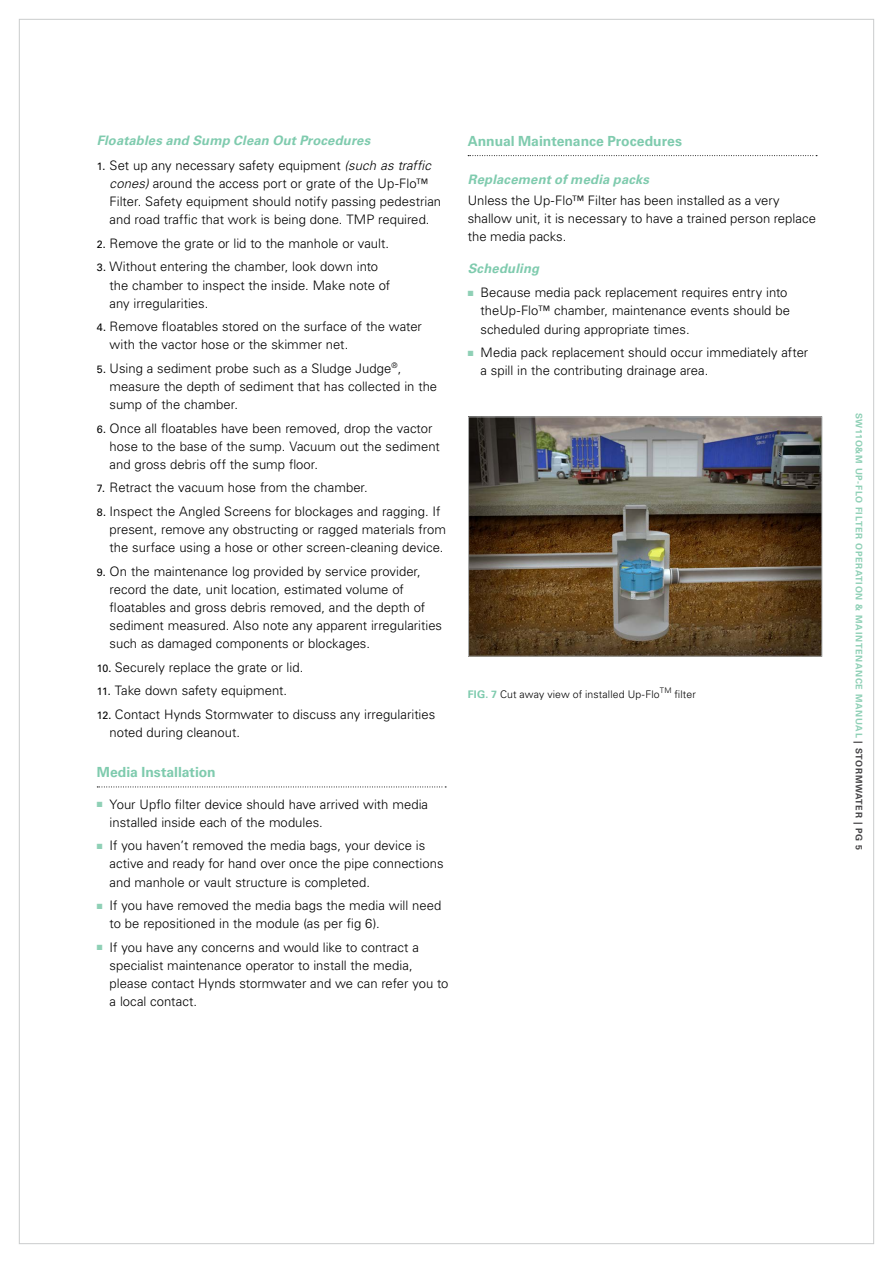
<style>
.page{position:relative;width:893px;height:1263px;background:#fff}
.page>*{position:absolute;margin:0;border:0;box-sizing:border-box;transform-origin:0 0}
.t1{font:700 13.95px "Univers LT Std";color:#7fcbae}
.t2{font:300 13.05px/18.1px "Univers LT Std";color:#000}
.t3{font:italic 700 13.05px "Univers LT Std";letter-spacing:.01em;color:#7fcbae}
.t4{font:300 10.5px "Univers LT Std";letter-spacing:.015em;color:#000}
.t5{font:700 9px "Univers LT Std";letter-spacing:.08em;color:#8fd0b6}
.s1{font-weight:400;font-size:10.65px}
.s2{font-style:italic}
.s3{color:#8fd0b6}
.s4{font-weight:700;color:#7fcbae}
.s5{color:#464547}
</style>
<div class="page">
<svg style="left:97px;top:786px;width:349px;height:1px"></svg>
<svg style="left:468px;top:155px;width:349px;height:1px"></svg>
<img style="left:470px;top:419px;width:350px;height:235px">
<div style="left:468px;top:417px;width:354px;height:239px;border:1px solid #afb1b1"></div>
<p class="t3" style="left:97px;top:133px;width:275px">Floatables and Sump Clean Out Procedures</p>
<p class="t2" style="left:110px;top:156px;width:333px;text-indent:-13px"><span class="s1">1.</span> Set up any necessary safety equipment <span class="s2">(such as traffic cones)</span> around the access port or grate of the Up-Flo™ Filter. Safety equipment should notify passing pedestrian and road traffic that work is being done. TMP required.</p>
<p class="t2" style="left:97px;top:234px;width:294px"><span class="s1">2.</span> Remove the grate or lid to the manhole or vault.</p>
<p class="t2" style="left:110px;top:258px;width:282px;text-indent:-13px"><span class="s1">3.</span> Without entering the chamber, look down into the chamber to inspect the inside. Make note of any irregularities.</p>
<p class="t2" style="left:110px;top:317px;width:314px;text-indent:-13px"><span class="s1">4.</span> Remove floatables stored on the surface of the water with the vactor hose or the skimmer net.</p>
<p class="t2" style="left:110px;top:359px;width:329px;text-indent:-13px"><span class="s1">5.</span> Using a sediment probe such as a Sludge Judge<sup>®</sup>, measure the depth of sediment that has collected in the sump of the chamber.</p>
<p class="t2" style="left:110px;top:419px;width:332px;text-indent:-13px"><span class="s1">6.</span> Once all floatables have been removed, drop the vactor hose to the base of the sump. Vacuum out the sediment and gross debris off the sump floor.</p>
<p class="t2" style="left:97px;top:479px;width:273px"><span class="s1">7.</span> Retract the vacuum hose from the chamber.</p>
<p class="t2" style="left:110px;top:502px;width:338px;text-indent:-13px"><span class="s1">8.</span> Inspect the Angled Screens for blockages and ragging. If present, remove any obstructing or ragged materials from the surface using a hose or other screen-cleaning device.</p>
<p class="t2" style="left:110px;top:562px;width:334px;text-indent:-13px"><span class="s1">9.</span> On the maintenance log provided by service provider, record the date, unit location, estimated volume of floatables and gross debris removed, and the depth of sediment measured. Also note any apparent irregularities such as damaged components or blockages.</p>
<p class="t2" style="left:97px;top:658px;width:208px"><span class="s1">10.</span> Securely replace the grate or lid.</p>
<p class="t2" style="left:97px;top:681px;width:192px"><span class="s1">11.</span> Take down safety equipment.</p>
<p class="t2" style="left:110px;top:705px;width:327px;text-indent:-13px"><span class="s1">12.</span> Contact Hynds Stormwater to discuss any irregularities noted during cleanout.</p>
<p class="t1" style="left:97px;top:764px;width:120px">Media Installation</p>
<p class="t2" style="left:110px;top:795px;width:320px;text-indent:-13px"><span class="s3">■</span> Your Upflo filter device should have arrived with media installed inside each of the modules.</p>
<p class="t2" style="left:110px;top:837px;width:335px;text-indent:-13px"><span class="s3">■</span> If you haven’t removed the media bags, your device is active and ready for hand over once the pipe connections and manhole or vault structure is completed.</p>
<p class="t2" style="left:110px;top:896px;width:333px;text-indent:-13px"><span class="s3">■</span> If you have removed the media bags the media will need to be repositioned in the module (as per fig 6).</p>
<p class="t2" style="left:110px;top:938px;width:340px;text-indent:-13px"><span class="s3">■</span> If you have any concerns and would like to contract a specialist maintenance operator to install the media, please contact Hynds stormwater and we can refer you to a local contact.</p>
<p class="t1" style="left:468px;top:133px;width:216px">Annual Maintenance Procedures</p>
<p class="t3" style="left:468px;top:172px;width:183px">Replacement of media packs</p>
<p class="t2" style="left:468px;top:191px;width:350px">Unless the Up-Flo™ Filter has been installed as a very shallow unit, it is necessary to have a trained person replace the media packs.</p>
<p class="t3" style="left:468px;top:260px;width:73px">Scheduling</p>
<p class="t2" style="left:481px;top:284px;width:311px;text-indent:-13px"><span class="s3">■</span> Because media pack replacement requires entry into theUp-Flo™ chamber, maintenance events should be scheduled during appropriate times.</p>
<p class="t2" style="left:481px;top:343px;width:329px;text-indent:-13px"><span class="s3">■</span> Media pack replacement should occur immediately after a spill in the contributing drainage area.</p>
<p class="t4" style="left:468px;top:688px;width:230px"><span class="s4">Fig. 7</span> Cut away view of installed Up-Flo<sup>TM</sup> filter</p>
<p class="t5" style="left:864px;top:413px;width:439px;rotate:90deg">SW11O&amp;M Up-Flo Filter Operatio n &amp; Maintenance Manual <span class="s5">| STORMWATER | PG 5</span></p>
</div>
